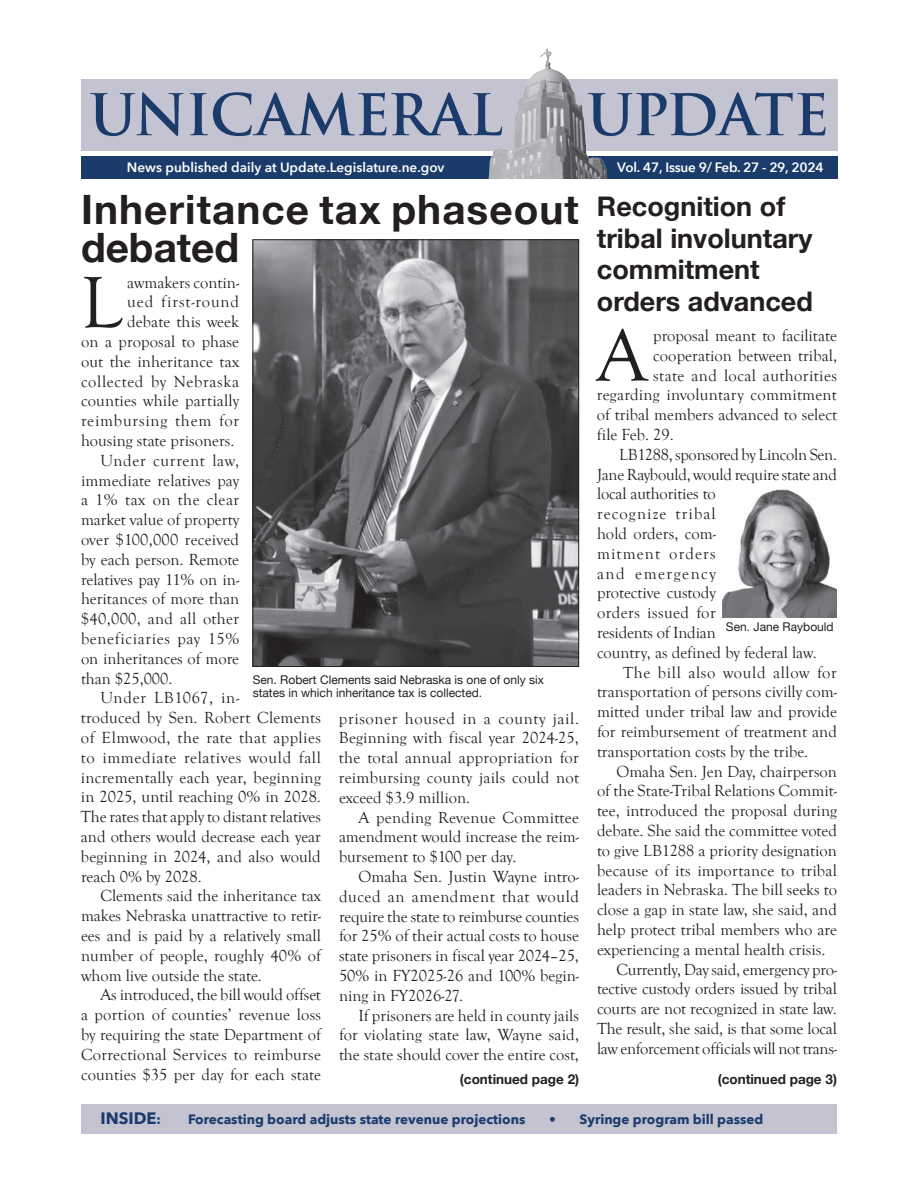
<style>
.page{position:relative;width:918px;height:1188px;background:#fff}
.page>*{position:absolute;margin:0;border:0;box-sizing:border-box;transform-origin:0 0}
.body{font:75.3px "Goudy Old Style T";color:#231f20}
.t1{font:700 55.8px "Trajan Pro";letter-spacing:-.01em;color:#1b3c6b}
.Upfront_Headline{font:700 40.5px/37.5px "Helvetica Neue";letter-spacing:.025em;color:#231f20}
.Upfront_Headline-2{font:700 27px/31.5px "Helvetica Neue";color:#231f20}
.body-2{font:16.5px/19.8px "Goudy Old Style T";color:#231f20;text-align:justify}
.body-3{font:16.5px "Goudy Old Style T";letter-spacing:.025em;color:#231f20}
.t2{font:700 16.5px "Avenir Next";color:#1b3c6b}
.t3{font:700 13.5px "Avenir Next";color:#1b3c6b}
.t4{font:600 13.5px "Avenir Next";color:#fff}
.Upfront_Headline-3{font:700 13.5px "Helvetica Neue";color:#231f20}
.t5{font:600 13.5px "Avenir Next";letter-spacing:-.02em;color:#fff}
.photo_caption{font:12px/13.5px "Helvetica Neue";color:#231f20}
.s1{font-size:13.5px}
</style>
<div class="page">
<div style="left:81px;top:1104px;width:756px;height:30px;background:#c4c3d2"></div>
<div style="left:81px;top:79px;width:756px;height:72px;background:#c4c3d2"></div>
<div style="left:81px;top:157px;width:756px;height:22px;background:#1b3c6b"></div>
<img style="left:486px;top:48px;width:127px;height:131px">
<img style="left:255px;top:242px;width:322px;height:423px">
<div style="left:253px;top:240px;width:326px;height:427px;border:1px solid #231f20"></div>
<img style="left:723px;top:489px;width:114px;height:129px">
<h2 class="t1" style="left:89px;top:80px;width:415px">UNICAMERAL</h2>
<h2 class="t1" style="left:587px;top:80px;width:244px">UPDATE</h2>
<p class="t4" style="left:127px;top:155px;width:319px">News published daily at Update.Legislature.ne.gov</p>
<p class="t5" style="left:617px;top:155px;width:208px">Vol. 47, Issue 9/ Feb. 27 - 29, 2024</p>
<p class="Upfront_Headline" style="left:81px;top:192px;width:499px">Inheritance tax phaseout debated</p>
<p class="Upfront_Headline-2" style="left:597px;top:191px;width:218px">Recognition of tribal involuntary commitment orders advanced</p>
<p class="body-2" style="left:81px;top:273px;width:160px;text-align:right">awmakers contin-<br>ued first-round debate this week<br>on a proposal to phase out the inheritance tax collected by Nebraska counties while partially reimbursing them for housing state prisoners.</p>
<p class="body-2" style="left:81px;top:451px;width:160px;text-indent:19px">Under current law, immediate relatives pay a 1% tax on the clear market value of property over $100,000 received by each person. Remote relatives pay 11% on in&shy;heritances of more than $40,000, and all other beneficiaries pay 15% on inheritances of more than $25,000.</p>
<p class="body-2" style="left:81px;top:689px;width:242px;text-align:left;text-indent:19px">Under LB1067, in-<br>troduced by Sen. Robert Clements of Elmwood, the rate that applies to immediate relatives would fall incrementally each year, beginning in 2025, until reaching 0% in 2028.<br>The rates that apply to distant relatives and others would decrease each year beginning in 2024, and also would reach 0% by 2028.</p>
<p class="body-2" style="left:81px;top:887px;width:242px;text-indent:19px">Clements said the inheritance tax makes Nebraska unattractive to retir&shy;ees and is paid by a relatively small number of people, roughly 40% of whom live outside the state.</p>
<p class="body-2" style="left:81px;top:986px;width:242px;text-indent:19px">As introduced, the bill would offset a portion of counties’ revenue loss by requiring the state Department of Correctional Services to reimburse counties $35 per day for each state</p>
<p class="body" style="left:81px;top:261px;width:42px">L</p>
<p class="body" style="left:597px;top:315px;width:52px">A</p>
<p class="body-2" style="left:653px;top:326px;width:185px">proposal meant to facilitate</p>
<p class="body-2" style="left:653px;top:346px;width:185px">cooperation between tribal,</p>
<p class="body-3" style="left:653px;top:366px;width:185px">state and local authorities</p>
<p class="body-2" style="left:597px;top:385px;width:241px">regarding involuntary commitment</p>
<p class="body-2" style="left:597px;top:405px;width:241px">of tribal members advanced to select</p>
<p class="body-2" style="left:597px;top:425px;width:78px">file Feb. 29.</p>
<p class="body-2" style="left:597px;top:445px;width:242px;text-align:left;text-indent:22px">LB1288, sponsored by Lincoln Sen.<br>Jane Raybould, would require state and local authorities to<br>recognize tribal<br>hold orders, com-<br>mitment orders<br>and emergency<br>protective custody<br>orders issued for<br>residents of Indian<br>country, as defined by federal law.</p>
<p class="body-2" style="left:597px;top:663px;width:242px;text-indent:26px">The bill also would allow for transportation of persons civilly com&shy;mitted under tribal law and provide for reimbursement of treatment and transportation costs by the tribe.</p>
<p class="body-2" style="left:597px;top:762px;width:242px;text-indent:19px">Omaha Sen. Jen Day, chairperson of the State-Tribal Relations Commit&shy;tee, introduced the proposal during debate. She said the committee voted to give LB1288 a priority designation because of its importance to tribal leaders in Nebraska. The bill seeks to close a gap in state law, she said, and help protect tribal members who are experiencing a mental health crisis.</p>
<p class="body-2" style="left:597px;top:960px;width:242px;text-indent:19px">Currently, Day said, emergency pro&shy;tective custody orders issued by tribal courts are not recognized in state law.<br>The result, she said, is that some local law enforcement officials will not trans-</p>
<p class="photo_caption" style="left:726px;top:620px;width:109px">Sen. Jane Raybould</p>
<p class="photo_caption" style="left:253px;top:674px;width:293px">Sen. Robert Clements said Nebraska is one of only six states in which inheritance tax is collected.</p>
<p class="body-2" style="left:339px;top:709px;width:242px">prisoner housed in a county jail.<br>Beginning with fiscal year 2024-25, the total annual appropriation for reimbursing county jails could not exceed $3.9 million.</p>
<p class="body-2" style="left:339px;top:808px;width:242px;text-indent:19px">A pending Revenue Committee amendment would increase the reim&shy;bursement to $100 per day.</p>
<p class="body-2" style="left:339px;top:867px;width:242px;text-indent:19px">Omaha Sen. Justin Wayne intro&shy;duced an amendment that would require the state to reimburse counties for 25% of their actual costs to house state prisoners in fiscal year 2024–25, 50% in FY2025-26 and 100% begin&shy;ning in FY2026-27.</p>
<p class="body-2" style="left:339px;top:1006px;width:242px;text-indent:19px">If prisoners are held in county jails for violating state law, Wayne said, the state should cover the entire cost,</p>
<p class="Upfront_Headline-3" style="left:460px;top:1068px;width:121px">(continued page 2)</p>
<p class="Upfront_Headline-3" style="left:718px;top:1068px;width:121px">(continued page 3)</p>
<p class="t2" style="left:101px;top:1104px;width:62px">INSIDE<span class="s1">:</span></p>
<p class="t3" style="left:188px;top:1108px;width:339px">Forecasting board adjusts state revenue projections</p>
<p class="t3" style="left:549px;top:1108px;width:216px">• Syringe program bill passed</p>
</div>
